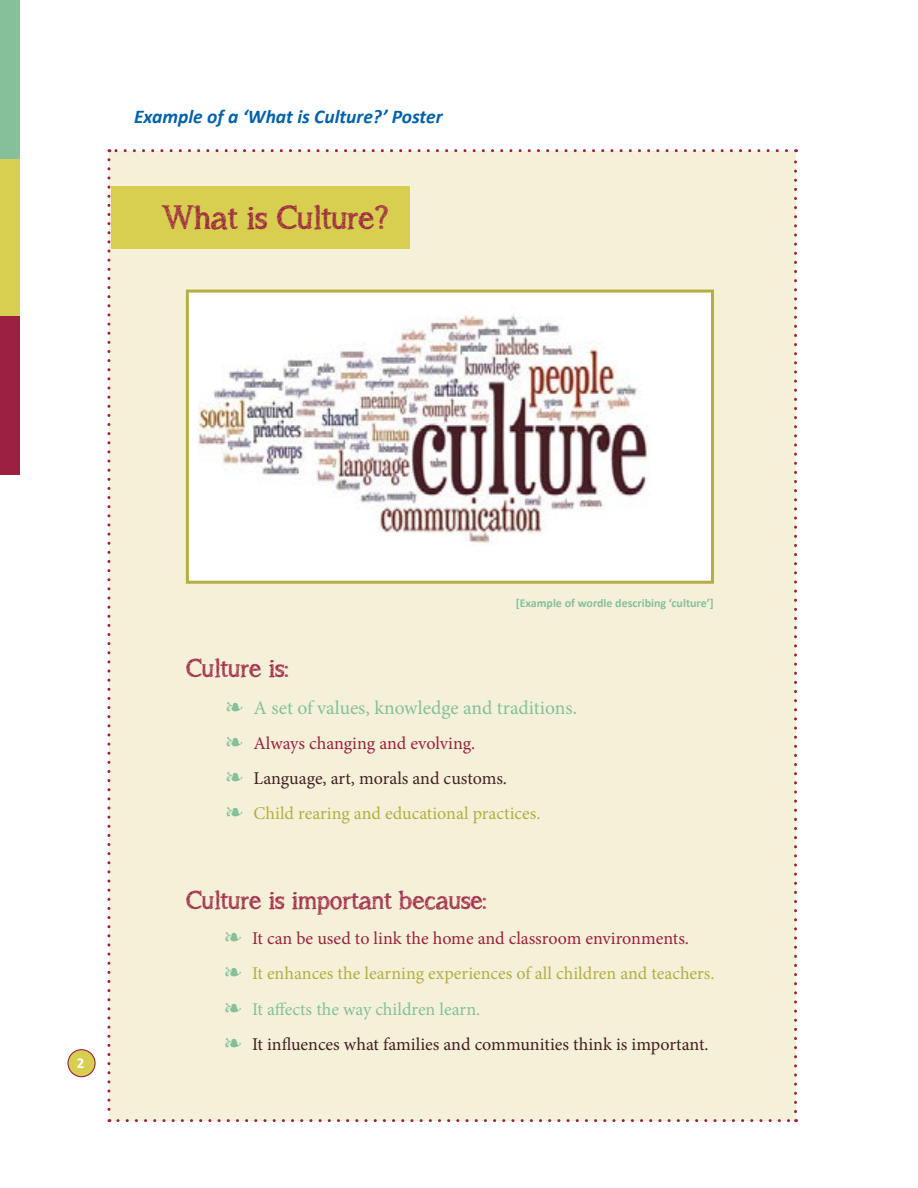
<style>
.page{position:relative;width:918px;height:1188px;background:#fff}
.page>*{position:absolute;margin:0;border:0;box-sizing:border-box;transform-origin:0 0}
.t1{font:33px "asongforjennifer";color:#9b2141}
.t2{font:25.5px "asongforjennifer";color:#9b2141}
.t3{font:19.5px "Minion Pro";color:#85c09a}
.t4{font:italic 700 19.5px "Calibri";color:#0161aa}
.t5{font:18px "Minion Pro";color:#b4ae43}
.t6{font:18px "Minion Pro";letter-spacing:-.005em;color:#9b2141}
.t7{font:18px "Minion Pro";color:#451e23}
.t8{font:18px "Minion Pro";letter-spacing:-.005em;color:#422225}
.t9{font:18px "Minion Pro";color:#85c09a}
.t10{font:700 15px "Calibri";color:#fff}
.t11{font:700 12px "Calibri";color:#85c09a}
.s1{font-family:"Calibri"}
.s2{color:#85c09a}
</style>
<div class="page">
<div style="left:109px;top:151px;width:687px;height:970px;background:#f5f1d8"></div>
<svg style="left:107px;top:160px;width:3px;height:962px"></svg>
<svg style="left:118px;top:1119px;width:679px;height:3px"></svg>
<svg style="left:794px;top:149px;width:3px;height:963px"></svg>
<svg style="left:109px;top:149px;width:678px;height:3px"></svg>
<div style="left:0;top:158px;width:19px;height:158px;background:#d8cf50"></div>
<div style="left:0;top:316px;width:19px;height:159px;background:#9b2141"></div>
<div style="left:0;top:0;width:19px;height:159px;background:#85c09a"></div>
<div style="left:111px;top:186px;width:298px;height:62px;background:#d8cf50"></div>
<div style="left:187px;top:291px;width:525px;height:291px;background:#fff"></div>
<img style="left:198px;top:314px;width:451px;height:231px">
<div style="left:186px;top:290px;width:528px;height:294px;border:3px solid #b4ae43"></div>
<div style="left:68px;top:1050px;width:27px;height:27px;background:#d8cf50;border-radius:50%"></div>
<div style="left:68px;top:1049px;width:28px;height:28px;border:1px solid #9b2141;border-radius:50%"></div>
<p class="t4" style="left:134px;top:104px;width:310px">Example of a ‘What is Culture?’ Poster</p>
<p class="t1" style="left:162px;top:198px;width:228px">What is Culture?</p>
<p class="t10" style="left:77px;top:1053px;width:9px">2</p>
<p class="t11" style="left:516px;top:595px;width:199px">[Example of wordle describing ‘culture’]</p>
<h3 class="t2" style="left:186px;top:653px;width:105px">Culture is:</h3>
<p class="t3" style="left:226px;top:695px;width:352px">❧ A set of values, knowledge and traditions<span class="s1">.</span></p>
<p class="t6" style="left:226px;top:731px;width:250px"><span class="s2">❧</span> Always changing and evolving.</p>
<p class="t8" style="left:226px;top:766px;width:282px"><span class="s2">❧</span> Language, art, morals and customs.</p>
<p class="t5" style="left:226px;top:801px;width:316px"><span class="s2">❧</span> Child rearing and educational practices.</p>
<h3 class="t2" style="left:186px;top:885px;width:303px">Culture is important because:</h3>
<p class="t6" style="left:225px;top:927px;width:466px"><span class="s2">❧</span> It can be used to link the home and classroom environments.</p>
<p class="t5" style="left:225px;top:962px;width:491px"><span class="s2">❧</span> It enhances the learning experiences of all children and teachers.</p>
<p class="t9" style="left:225px;top:997px;width:257px">❧ It affects the way children learn.</p>
<p class="t7" style="left:225px;top:1032px;width:485px"><span class="s2">❧</span> It influences what families and communities think is important.</p>
</div>
